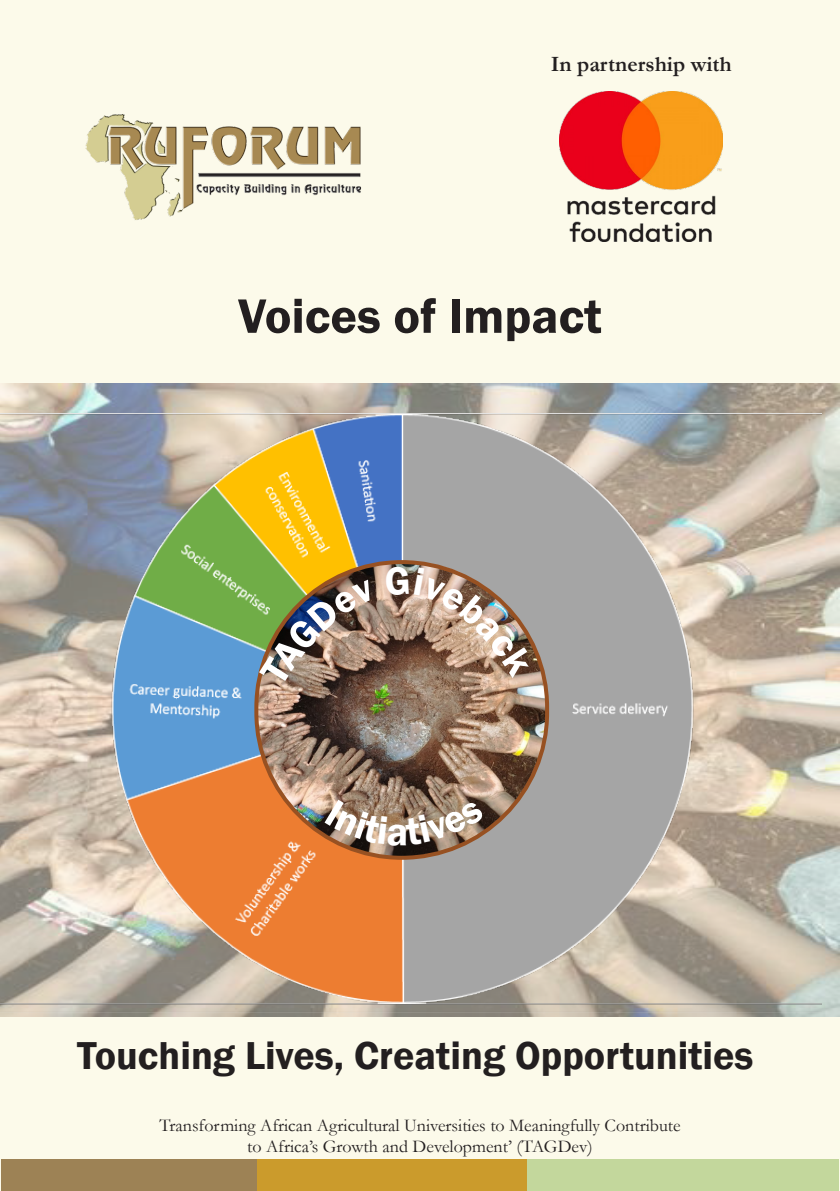
<style>
.page{position:relative;width:840px;height:1191px;background:#fff}
.page>*{position:absolute;margin:0;border:0;box-sizing:border-box;transform-origin:0 0}
.t1{font:600 50px "Franklin Gothic";color:#231f20}
.t2{font:600 40px "Franklin Gothic";color:#231f20}
.t3{font:700 22px "Garamond";color:#231f20}
.t4{font:18px "Garamond";color:#231f20}
</style>
<div class="page">
<div style="left:0;top:0;width:839px;height:1191px;background:#fcfaea"></div>
<img style="left:559px;top:91px;width:163px;height:150px">
<img style="left:72px;top:106px;width:299px;height:120px">
<div style="left:256px;top:1159px;width:271px;height:32px;background:#cb9b2c"></div>
<div style="left:527px;top:1159px;width:311px;height:32px;background:#c3d79c"></div>
<div style="left:1px;top:1159px;width:255px;height:32px;background:#9d8255"></div>
<img style="left:0;top:383px;width:839px;height:633px">
<img style="left:0;top:389px;width:821px;height:623px">
<img style="left:256px;top:562px;width:290px;height:295px;border-radius:145px">
<img style="left:259px;top:579px;width:116px;height:107px">
<svg style="left:385px;top:566px;width:149px;height:112px;background:#9d8372"></svg>
<svg style="left:324px;top:799px;width:160px;height:46px;background:#8d7560"></svg>
<p class="t3" style="left:550px;top:49px;width:182px">In partnership with</p>
<p class="t1" style="left:238px;top:285px;width:365px">Voices of Impact</p>
<p class="t2" style="left:77px;top:1031px;width:677px">Touching Lives, Creating Opportunities</p>
<p class="t4" style="left:159px;top:1113px;width:522px">Transforming African Agricultural Universities to Meaningfully Contribute</p>
<p class="t4" style="left:247px;top:1134px;width:347px">to Africa’s Growth and Development’ (TAGDev)</p>
</div>
